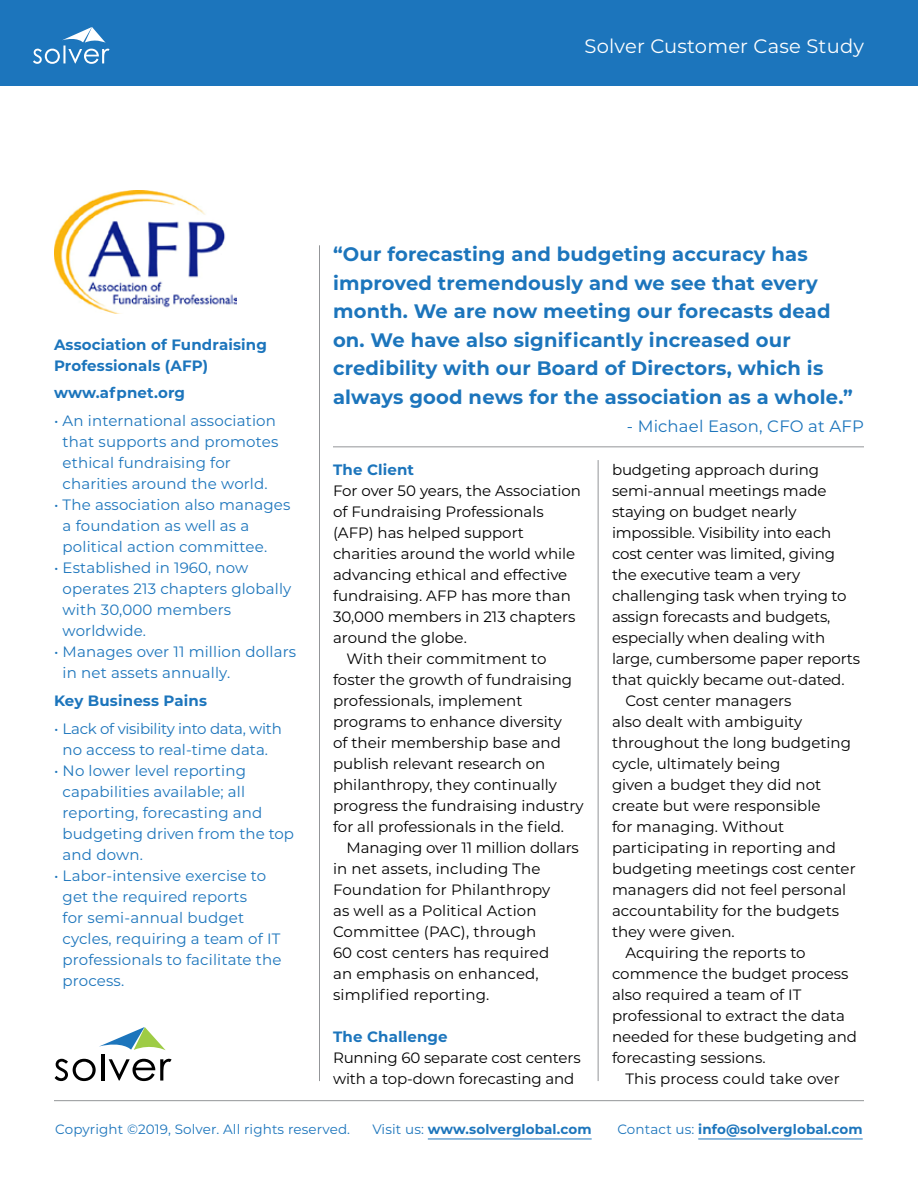
<style>
.page{position:relative;width:918px;height:1188px;background:#fff}
.page>*{position:absolute;margin:0;border:0;box-sizing:border-box;transform-origin:0 0}
.t1{font:700 19.5px/28.5px "Montserrat";letter-spacing:.01em;color:#1c75bc}
.t2{font:19.5px "Montserrat";letter-spacing:.01em;color:#fff}
.t3{font:16.5px "Montserrat";letter-spacing:.01em;color:#1c75bc}
.t4{font:15px/21px "Montserrat";color:#000}
.t5{font:15px/21px "Montserrat";letter-spacing:.01em;color:#1c75bc}
.t6{font:700 15px/21px "Montserrat";letter-spacing:.01em;color:#1c75bc}
.t7{font:15px/21px "Montserrat";letter-spacing:-.02em;color:#1c75bc;text-align:center}
.t8{font:700 13.5px "Montserrat";letter-spacing:.01em;color:#1c75bc}
.t9{font:13.5px "Montserrat";letter-spacing:.01em;color:#1c75bc}
.s1{font-weight:400}
</style>
<div class="page">
<hr style="left:428px;top:1139px;width:164px;height:1px;background:#1c75bc">
<hr style="left:698px;top:1139px;width:165px;height:1px;background:#1c75bc">
<hr style="left:333px;top:446px;width:531px;height:1px;background:#939598">
<hr style="left:54px;top:1100px;width:810px;height:1px;background:#939598">
<hr style="left:598px;top:460px;width:1px;height:621px;background:#939598">
<hr style="left:319px;top:245px;width:1px;height:836px;background:#939598">
<img style="left:55px;top:190px;width:182px;height:124px">
<svg style="left:55px;top:1059px;width:41px;height:22px"></svg>
<hr style="left:101px;top:1054px;width:3px;height:27px;background:#000">
<svg style="left:109px;top:1059px;width:63px;height:22px"></svg>
<svg style="left:99px;top:1027px;width:67px;height:23px"></svg>
<div style="left:0;top:0;width:918px;height:86px;background:#1c75bc"></div>
<svg style="left:33px;top:27px;width:77px;height:37px"></svg>
<h1 class="t2" style="left:585px;top:32px;width:281px">Solver Customer Case Study</h1>
<p class="t6" style="left:54px;top:333px;width:214px">Association of Fundraising<br>Professionals (AFP)</p>
<p class="t6" style="left:54px;top:382px;width:133px">www.afpnet.org</p>
<p class="t5" style="left:63px;top:410px;width:217px;text-indent:-9px">• An international association that supports and promotes ethical fundraising for charities around the world.</p>
<p class="t5" style="left:63px;top:494px;width:229px;text-indent:-9px">• The association also manages a foundation as well as a political action committee.</p>
<p class="t5" style="left:63px;top:557px;width:230px;text-indent:-9px">• Established in 1960, now operates 213 chapters globally with 30,000 members worldwide.</p>
<p class="t5" style="left:63px;top:641px;width:235px;text-indent:-9px">• Manages over 11 million dollars in net assets annually.</p>
<p class="t6" style="left:54px;top:689px;width:155px">Key Business Pains</p>
<p class="t7" style="left:54px;top:717px;width:229px">• Lack of visibility into data, with no access to real-time data.</p>
<p class="t5" style="left:63px;top:759px;width:233px;text-indent:-9px">• No lower level reporting capabilities available; all reporting, forecasting and budgeting driven from the top and down.</p>
<p class="t5" style="left:63px;top:864px;width:220px;text-indent:-9px">• Labor-intensive exercise to get the required reports<br>for semi-annual budget cycles, requiring a team of IT professionals to facilitate the process.</p>
<p class="t1" style="left:333px;top:239px;width:522px">“Our forecasting and budgeting accuracy has improved tremendously and we see that every month. We are now meeting our forecasts dead on. We have also significantly increased our credibility with our Board of Directors, which is always good news for the association as a whole.”</p>
<p class="t3" style="left:627px;top:415px;width:239px">- Michael Eason, CFO at AFP</p>
<p class="t6" style="left:333px;top:458px;width:83px">The Client</p>
<p class="t4" style="left:333px;top:479px;width:250px">For over 50 years, the Association</p>
<p class="t4" style="left:333px;top:500px;width:212px">of Fundraising Professionals</p>
<p class="t4" style="left:333px;top:521px;width:193px">(AFP) has helped support</p>
<p class="t4" style="left:333px;top:542px;width:244px">charities around the world while</p>
<p class="t4" style="left:333px;top:563px;width:236px">advancing ethical and effective</p>
<p class="t4" style="left:333px;top:584px;width:239px">fundraising. AFP has more than</p>
<p class="t4" style="left:333px;top:605px;width:244px">30,000 members in 213 chapters</p>
<p class="t4" style="left:333px;top:626px;width:135px">around the globe.</p>
<p class="t4" style="left:346px;top:647px;width:201px">With their commitment to</p>
<p class="t4" style="left:333px;top:668px;width:241px">foster the growth of fundraising</p>
<p class="t4" style="left:333px;top:689px;width:191px">professionals, implement</p>
<p class="t4" style="left:333px;top:710px;width:231px">programs to enhance diversity</p>
<p class="t4" style="left:333px;top:731px;width:229px">of their membership base and</p>
<p class="t4" style="left:333px;top:752px;width:214px">publish relevant research on</p>
<p class="t4" style="left:333px;top:773px;width:226px">philanthropy, they continually</p>
<p class="t4" style="left:333px;top:794px;width:252px">progress the fundraising industry</p>
<p class="t4" style="left:333px;top:815px;width:233px">for all professionals in the field.</p>
<p class="t4" style="left:346px;top:836px;width:234px">Managing over 11 million dollars</p>
<p class="t4" style="left:333px;top:857px;width:209px">in net assets, including The</p>
<p class="t4" style="left:333px;top:878px;width:219px">Foundation for Philanthropy</p>
<p class="t4" style="left:333px;top:899px;width:205px">as well as a Political Action</p>
<p class="t4" style="left:333px;top:920px;width:205px">Committee (PAC), through</p>
<p class="t4" style="left:333px;top:941px;width:218px">60 cost centers has required</p>
<p class="t4" style="left:333px;top:962px;width:207px">an emphasis on enhanced,</p>
<p class="t4" style="left:333px;top:983px;width:158px">simplified reporting.</p>
<p class="t6" style="left:333px;top:1025px;width:116px">The Challenge</p>
<p class="t4" style="left:333px;top:1046px;width:249px">Running 60 separate cost centers with a top-down forecasting and</p>
<p class="t4" style="left:612px;top:458px;width:209px">budgeting approach during</p>
<p class="t4" style="left:612px;top:479px;width:216px">semi-annual meetings made</p>
<p class="t4" style="left:612px;top:500px;width:186px">staying on budget nearly</p>
<p class="t4" style="left:612px;top:521px;width:221px">impossible. Visibility into each</p>
<p class="t4" style="left:612px;top:542px;width:225px">cost center was limited, giving</p>
<p class="t4" style="left:612px;top:563px;width:190px">the executive team a very</p>
<p class="t4" style="left:612px;top:584px;width:236px">challenging task when trying to</p>
<p class="t4" style="left:612px;top:605px;width:220px">assign forecasts and budgets,</p>
<p class="t4" style="left:612px;top:626px;width:215px">especially when dealing with</p>
<p class="t4" style="left:612px;top:647px;width:250px">large, cumbersome paper reports</p>
<p class="t4" style="left:612px;top:668px;width:234px">that quickly became out-dated.</p>
<p class="t4" style="left:626px;top:689px;width:167px">Cost center managers</p>
<p class="t4" style="left:612px;top:710px;width:192px">also dealt with ambiguity</p>
<p class="t4" style="left:612px;top:731px;width:241px">throughout the long budgeting</p>
<p class="t4" style="left:612px;top:752px;width:170px">cycle, ultimately being</p>
<p class="t4" style="left:612px;top:773px;width:211px">given a budget they did not</p>
<p class="t4" style="left:612px;top:794px;width:210px">create but were responsible</p>
<p class="t4" style="left:612px;top:815px;width:174px">for managing. Without</p>
<p class="t4" style="left:612px;top:836px;width:225px">participating in reporting and</p>
<p class="t4" style="left:612px;top:857px;width:245px">budgeting meetings cost center</p>
<p class="t4" style="left:612px;top:878px;width:236px">managers did not feel personal</p>
<p class="t4" style="left:612px;top:899px;width:229px">accountability for the budgets</p>
<p class="t4" style="left:612px;top:920px;width:124px">they were given.</p>
<p class="t4" style="left:626px;top:941px;width:182px">Acquiring the reports to</p>
<p class="t4" style="left:612px;top:962px;width:238px">commence the budget process</p>
<p class="t4" style="left:612px;top:983px;width:191px">also required a team of IT</p>
<p class="t4" style="left:612px;top:1004px;width:235px">professional to extract the data</p>
<p class="t4" style="left:612px;top:1025px;width:247px">needed for these budgeting and</p>
<p class="t4" style="left:612px;top:1046px;width:155px">forecasting sessions.</p>
<p class="t4" style="left:626px;top:1067px;width:216px">This process could take over</p>
<p class="t9" style="left:55px;top:1120px;width:296px">Copyright ©2019, Solver. All rights reserved.</p>
<p class="t8" style="left:372px;top:1120px;width:221px"><span class="s1">Visit us:</span> www.solverglobal.com</p>
<p class="t8" style="left:617px;top:1120px;width:247px"><span class="s1">Contact us:</span> info@solverglobal.com</p>
</div>
